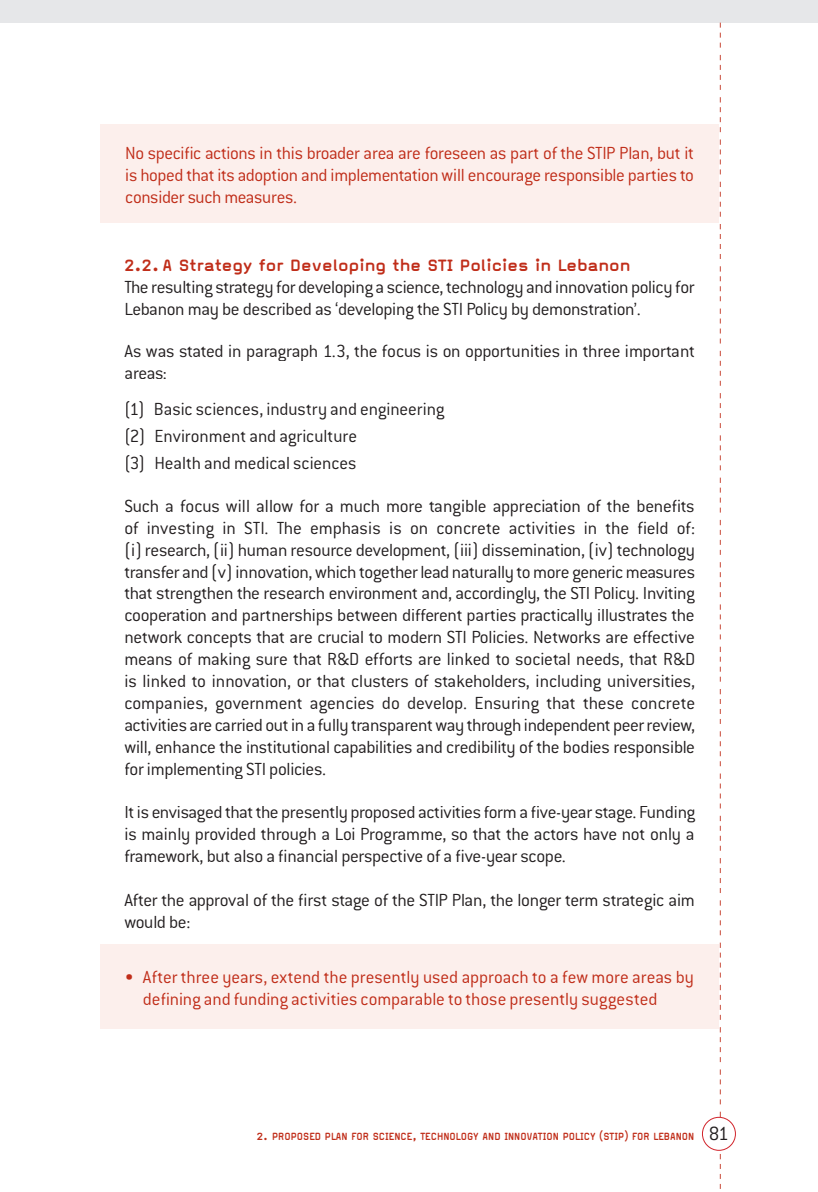
<style>
.page{position:relative;width:818px;height:1192px;background:#fff}
.page>*{position:absolute;margin:0;border:0;box-sizing:border-box;transform-origin:0 0}
.t1{font:300 19.25px/21.9px "Conduit ITC";letter-spacing:-.015em;color:#231f20}
.t2{font:300 19.25px/21.9px "Conduit ITC";letter-spacing:-.005em;color:#c02d19;text-align:justify}
.t3{font:700 19.25px "Magda Polska";color:#c02d19}
.t4{font:700 12.25px "Magda Polska";color:#c02d19}
.s1{font-family:"Conduit ITC";font-weight:300;font-size:21px;color:#231f20}
</style>
<div class="page">
<div style="left:0;top:0;width:818px;height:23px;background:#e6e7e9"></div>
<svg style="left:720px;top:23px;width:1px;height:1166px"></svg>
<div style="left:702px;top:1117px;width:33px;height:33px;background:#fff;border-radius:50%"></div>
<div style="left:702px;top:1116px;width:34px;height:34px;border:1px solid #d1232a;border-radius:50%"></div>
<div style="left:100px;top:124px;width:618px;height:98px;background:#fcefec"></div>
<div style="left:100px;top:944px;width:618px;height:84px;background:#fcefec"></div>
<p class="t2" style="left:125px;top:142px;width:570px">No specific actions in this broader area are foreseen as part of the STIP Plan, but it is hoped that its adoption and implementation will encourage responsible parties to consider such measures.</p>
<p class="t3" style="left:124px;top:255px;width:508px">2.2. A Strategy for Developing the STI Policies in Lebanon</p>
<p class="t1" style="left:124px;top:276px;width:571px">The resulting strategy for developing a science, technology and innovation policy for<br>Lebanon may be described as ‘developing the STI Policy by demonstration’.</p>
<p class="t1" style="left:124px;top:340px;width:572px">As was stated in paragraph 1.3, the focus is on opportunities in three important areas:</p>
<p class="t1" style="left:124px;top:396px;width:322px;line-height:26.8px">(1) Basic sciences, industry and engineering (2) Environment and agriculture<br>(3) Health and medical sciences</p>
<p class="t1" style="left:124px;top:495px;width:572px;text-align:justify">Such a focus will allow for a much more tangible appreciation of the benefits of investing in STI. The emphasis is on concrete activities in the field of: (i) research, (ii) human resource development, (iii) dissemination, (iv) technology transfer and (v) innovation, which together lead naturally to more generic measures that strengthen the research environment and, accordingly, the STI Policy. Inviting cooperation and partnerships between different parties practically illustrates the network concepts that are crucial to modern STI Policies. Networks are effective means of making sure that R&amp;D efforts are linked to societal needs, that R&amp;D is linked to innovation, or that clusters of stakeholders, including universities, companies, government agencies do develop. Ensuring that these concrete activities are carried out in a fully transparent way through independent peer review, will, enhance the institutional capabilities and credibility of the bodies responsible for implementing STI policies.</p>
<p class="t1" style="left:124px;top:801px;width:572px;text-align:justify">It is envisaged that the presently proposed activities form a five-year stage. Funding is mainly provided through a Loi Programme, so that the actors have not only a framework, but also a financial perspective of a five-year scope.</p>
<p class="t1" style="left:124px;top:888px;width:572px">After the approval of the first stage of the STIP Plan, the longer term strategic aim would be:</p>
<p class="t2" style="left:143px;top:966px;width:552px;text-indent:-18px">• After three years, extend the presently used approach to a few more areas by defining and funding activities comparable to those presently suggested</p>
<p class="t4" style="left:257px;top:1129px;width:473px">2. PROPOSED PLAN FOR SCIENCE, TECHNOLOGY AND INNOVATION POLICY (STIP) FOR LEBANON <span class="s1">81</span></p>
</div>
